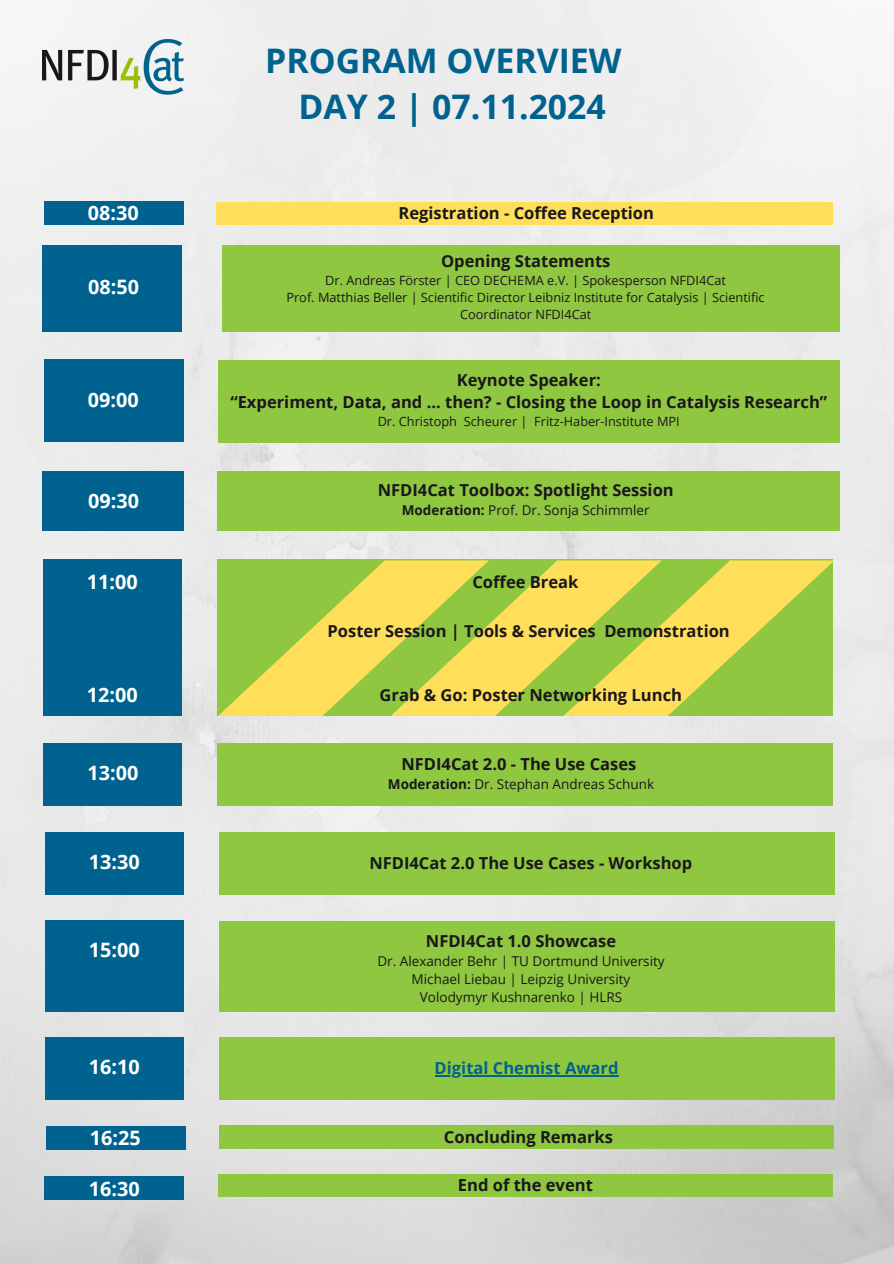
<style>
.page{position:relative;width:894px;height:1264px;background:#fff}
.page>*{position:absolute;margin:0;border:0;box-sizing:border-box;transform-origin:0 0}
.t1{font:700 33.9px/46.5px "Open Sans";color:#00628f;text-align:center}
.t2{font:700 19.8px "Open Sans";color:#fff}
.t3{font:700 16.5px/22.4px "Open Sans";color:#1a171b;text-align:center}
.t4{font:700 16.5px "Open Sans";color:#00628f}
.t5{font:13.5px "Open Sans";color:#1a171b}
.t6{font:12.75px/17px "Open Sans";color:#1a171b;text-align:center}
.s1{font-weight:700}
</style>
<div class="page">
<img style="left:0;top:0;width:893px;height:1263px">
<img style="left:43px;top:39px;width:140px;height:55px">
<div style="left:218px;top:360px;width:621px;height:82px;background:#8fc740"></div>
<div style="left:220px;top:1125px;width:613px;height:23px;background:#8fc740"></div>
<div style="left:46px;top:1125px;width:139px;height:24px;background:#00628f"></div>
<div style="left:43px;top:246px;width:139px;height:86px;background:#00638f"></div>
<div style="left:44px;top:201px;width:139px;height:24px;background:#00628f"></div>
<div style="left:217px;top:202px;width:615px;height:22px;background:#ffde59"></div>
<div style="left:43px;top:559px;width:138px;height:157px;background:#00638f"></div>
<div style="left:45px;top:1037px;width:139px;height:62px;background:#00638f"></div>
<div style="left:219px;top:1174px;width:613px;height:22px;background:#8fc740"></div>
<div style="left:44px;top:359px;width:139px;height:82px;background:#00638f"></div>
<div style="left:43px;top:471px;width:141px;height:60px;background:#00638f"></div>
<div style="left:217px;top:471px;width:622px;height:60px;background:#8fc740"></div>
<div style="left:219px;top:1037px;width:615px;height:62px;background:#8fc740"></div>
<hr style="left:434px;top:1075px;width:184px;height:1px;background:#00628f">
<div style="left:45px;top:1176px;width:139px;height:24px;background:#00628f"></div>
<div style="left:43px;top:743px;width:139px;height:62px;background:#00638f"></div>
<div style="left:217px;top:743px;width:615px;height:62px;background:#8fc740"></div>
<div style="left:222px;top:246px;width:617px;height:86px;background:#8fc740"></div>
<svg style="left:218px;top:560px;width:615px;height:155px;background:#c7d24c"></svg>
<div style="left:45px;top:831px;width:139px;height:63px;background:#00638f"></div>
<div style="left:219px;top:832px;width:615px;height:62px;background:#8fc740"></div>
<div style="left:45px;top:920px;width:139px;height:91px;background:#00638f"></div>
<div style="left:219px;top:921px;width:615px;height:90px;background:#8fc740"></div>
<p class="t1" style="left:265px;top:36px;width:358px">PROGRAM OVERVIEW<br>DAY 2 | 07.11.2024</p>
<h2 class="t2" style="left:88px;top:199px;width:52px">08:30</h2>
<h2 class="t3" style="left:398px;top:201px;width:257px">Registration - Coffee Reception</h2>
<h2 class="t2" style="left:88px;top:272px;width:52px">08:50</h2>
<h2 class="t2" style="left:88px;top:385px;width:52px">09:00</h2>
<h2 class="t2" style="left:88px;top:487px;width:52px">09:30</h2>
<p class="t3" style="left:441px;top:249px;width:171px">Opening Statements</p>
<p class="t6" style="left:325px;top:272px;width:402px">Dr. Andreas Förster | CEO DECHEMA e.V. | Spokesperson NFDI4Cat</p>
<h4 class="t6" style="left:286px;top:289px;width:479px">Prof. Matthias Beller | Scientific Director Leibniz Institute for Catalysis | Scientific<br>Coordinator NFDI4Cat</h4>
<h2 class="t3" style="left:230px;top:368px;width:598px">Keynote Speaker:<br>“Experiment, Data, and ... then? - Closing the Loop in Catalysis Research”</h2>
<h2 class="t6" style="left:377px;top:413px;width:303px">Dr. Christoph Scheurer | Fritz-Haber-Institute MPI</h2>
<h2 class="t3" style="left:377px;top:478px;width:297px">NFDI4Cat Toolbox: Spotlight Session</h2>
<h2 class="t5" style="left:401px;top:500px;width:249px"><span class="s1">Moderation:</span> Prof. Dr. Sonja Schimmler</h2>
<h2 class="t2" style="left:87px;top:568px;width:52px">11:00</h2>
<h2 class="t3" style="left:472px;top:570px;width:108px">Coffee Break</h2>
<h4 class="t3" style="left:327px;top:619px;width:403px">Poster Session | Tools &amp; Services Demonstration</h4>
<h3 class="t2" style="left:87px;top:680px;width:52px">12:00</h3>
<p class="t3" style="left:379px;top:683px;width:304px">Grab &amp; Go: Poster Networking Lunch</p>
<p class="t2" style="left:87px;top:758px;width:52px">13:00</p>
<h3 class="t3" style="left:401px;top:752px;width:236px">NFDI4Cat 2.0 - The Use Cases</h3>
<h3 class="t5" style="left:388px;top:774px;width:267px"><span class="s1">Moderation:</span> Dr. Stephan Andreas Schunk</h3>
<h3 class="t2" style="left:89px;top:847px;width:52px">13:30</h3>
<h4 class="t3" style="left:369px;top:851px;width:324px">NFDI4Cat 2.0 The Use Cases - Workshop</h4>
<h3 class="t2" style="left:89px;top:936px;width:52px">15:00</h3>
<p class="t3" style="left:426px;top:929px;width:192px">NFDI4Cat 1.0 Showcase</p>
<p class="t5" style="left:377px;top:951px;width:289px">Dr. Alexander Behr | TU Dortmund University</p>
<p class="t5" style="left:411px;top:969px;width:220px">Michael Liebau | Leipzig University</p>
<p class="t5" style="left:420px;top:987px;width:204px">Volodymyr Kushnarenko | HLRS</p>
<p class="t2" style="left:89px;top:1052px;width:52px">16:10</p>
<h2 class="t4" style="left:434px;top:1056px;width:185px">Digital Chemist Award</h2>
<h2 class="t2" style="left:90px;top:1123px;width:52px">16:25</h2>
<h2 class="t3" style="left:444px;top:1124px;width:170px">Concluding Remarks</h2>
<h3 class="t2" style="left:89px;top:1174px;width:52px">16:30</h3>
<h1 class="t3" style="left:457px;top:1173px;width:136px">End of the event</h1>
</div>
